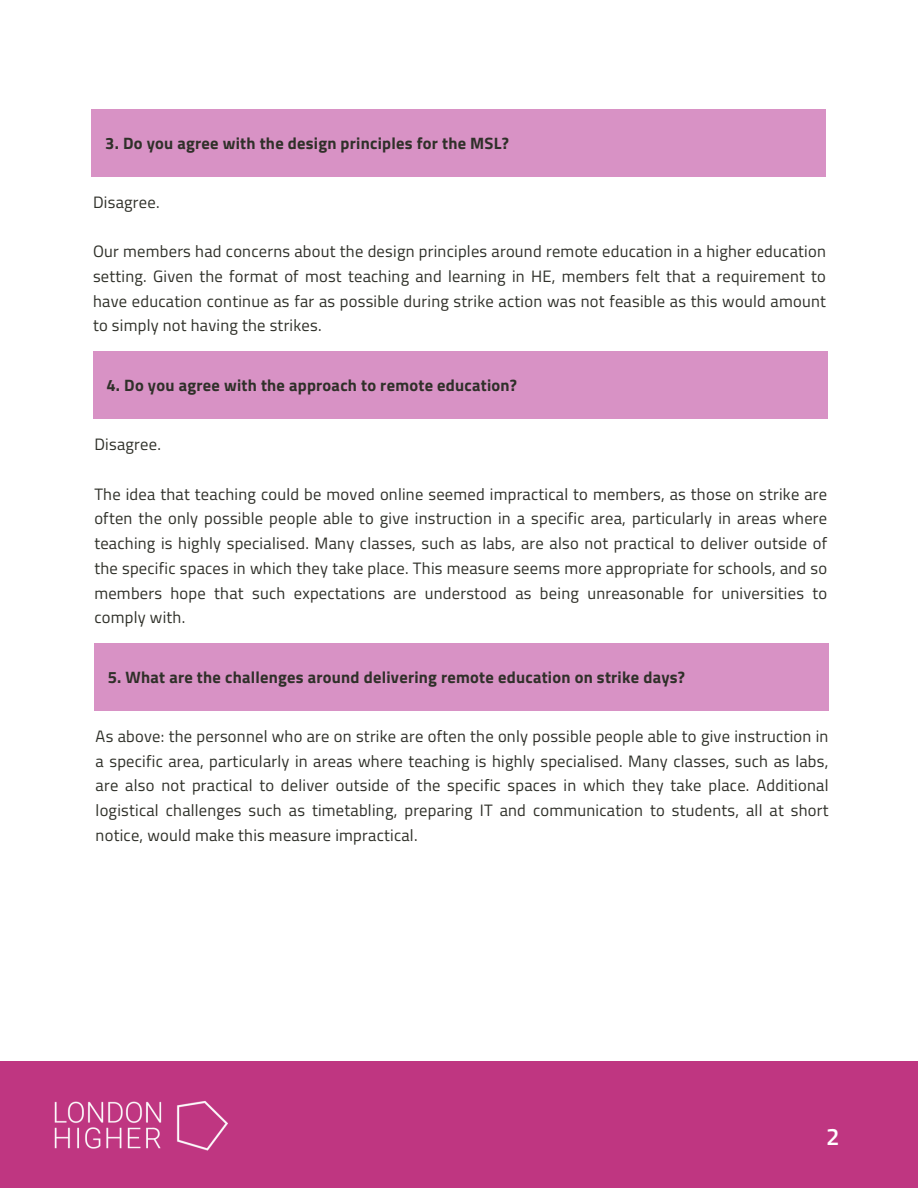
<style>
.page{position:relative;width:918px;height:1188px;background:#fff}
.page>*{position:absolute;margin:0;border:0;box-sizing:border-box;transform-origin:0 0}
.t1{font:600 24px "Titillium Web";color:#fff}
.t2{font:16.5px/24.8px "Titillium Web";letter-spacing:.015em;color:#2f3029;text-align:justify}
.t3{font:700 16.5px "Titillium Web";letter-spacing:.015em;color:#2f3029}
</style>
<div class="page">
<div style="left:0;top:1061px;width:918px;height:127px;background:#bf3681"></div>
<img style="left:54px;top:1101px;width:174px;height:50px">
<div style="left:92px;top:109px;width:734px;height:68px;background:#d892c5"></div>
<div style="left:93px;top:351px;width:734px;height:68px;background:#d892c5"></div>
<div style="left:94px;top:643px;width:735px;height:68px;background:#d892c5"></div>
<p class="t3" style="left:105px;top:130px;width:405px">3. Do you agree with the design principles for the MSL?</p>
<p class="t2" style="left:93px;top:189px;width:68px">Disagree.</p>
<h1 class="t2" style="left:93px;top:239px;width:734px">Our members had concerns about the design principles around remote education in a higher education setting. Given the format of most teaching and learning in HE, members felt that a requirement to have education continue as far as possible during strike action was not feasible as this would amount to simply not having the strikes.</h1>
<p class="t3" style="left:107px;top:372px;width:412px">4. Do you agree with the approach to remote education?</p>
<p class="t2" style="left:94px;top:431px;width:68px">Disagree.</p>
<h1 class="t2" style="left:94px;top:481px;width:734px">The idea that teaching could be moved online seemed impractical to members, as those on strike are often the only possible people able to give instruction in a specific area, particularly in areas where teaching is highly specialised. Many classes, such as labs, are also not practical to deliver outside of the specific spaces in which they take place. This measure seems more appropriate for schools, and so members hope that such expectations are understood as being unreasonable for universities to comply with.</h1>
<p class="t3" style="left:108px;top:664px;width:579px">5. What are the challenges around delivering remote education on strike days?</p>
<p class="t2" style="left:96px;top:723px;width:734px">As above: the personnel who are on strike are often the only possible people able to give instruction in a specific area, particularly in areas where teaching is highly specialised. Many classes, such as labs, are also not practical to deliver outside of the specific spaces in which they take place. Additional logistical challenges such as timetabling, preparing IT and communication to students, all at short notice, would make this measure impractical.</p>
<p class="t1" style="left:826px;top:1118px;width:15px">2</p>
</div>
